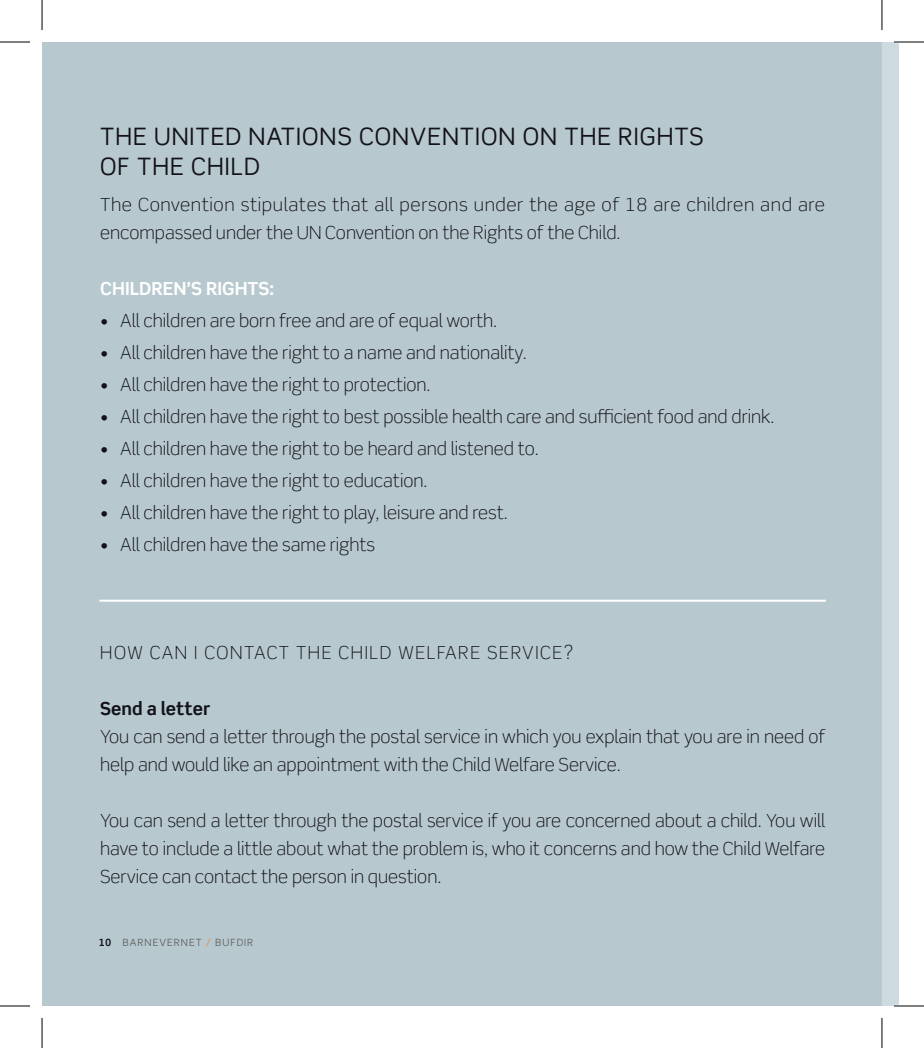
<style>
.page{position:relative;width:924px;height:1048px;background:#fff}
.page>*{position:absolute;margin:0;border:0;box-sizing:border-box;transform-origin:0 0}
.t1{font:24px/29.2px "Scene Std";letter-spacing:.04em;color:#131119}
.t2{font:300 18px/28px "Scene Std";color:#131119}
.t3{font:300 18px/28px "Scene Std";letter-spacing:.03em;color:#131119}
.t4{font:300 18px "Scene Std";letter-spacing:.09em;color:#131119}
.t5{font:700 18px "Scene Std";color:#fff}
.t6{font:700 18px "Scene Std";color:#131119}
.t7{font:10px "Scene Std";letter-spacing:.1em;color:#636464}
.s1{font-weight:700;color:#131119}
.s2{color:#f07a38}
</style>
<div class="page">
<div style="left:881px;top:42px;width:17px;height:964px;background:#cddadf"></div>
<div style="left:42px;top:42px;width:839px;height:964px;background:#b7c9cf"></div>
<hr style="left:99px;top:600px;width:726px;height:2px;background:#fff">
<hr style="left:0;top:42px;width:30px;height:1px;background:#000">
<hr style="left:893px;top:42px;width:30px;height:1px;background:#000">
<hr style="left:0;top:1005px;width:30px;height:1px;background:#000">
<hr style="left:893px;top:1005px;width:30px;height:1px;background:#000">
<hr style="left:42px;top:0;width:1px;height:30px;background:#000">
<hr style="left:42px;top:1018px;width:1px;height:30px;background:#000">
<hr style="left:881px;top:0;width:1px;height:30px;background:#000">
<hr style="left:881px;top:1018px;width:1px;height:30px;background:#000">
<h1 class="t1" style="left:100px;top:122px;width:605px">THE UNITED NATIONS CONVENTION ON THE RIGHTS<br>OF THE CHILD</h1>
<p class="t3" style="left:100px;top:190px;width:726px">The Convention stipulates that all persons under the age of 18 are children and are encompassed under the UN Convention on the Rights of the Child.</p>
<p class="t5" style="left:100px;top:277px;width:176px">CHILDREN’S RIGHTS:</p>
<p class="t2" style="left:100px;top:306px;width:398px">• All children are born free and are of equal worth.</p>
<p class="t2" style="left:100px;top:338px;width:428px">• All children have the right to a name and nationality.</p>
<p class="t2" style="left:100px;top:370px;width:332px">• All children have the right to protection.</p>
<p class="t2" style="left:100px;top:402px;width:675px">• All children have the right to best possible health care and sufficient food and drink.</p>
<p class="t2" style="left:100px;top:434px;width:440px">• All children have the right to be heard and listened to.</p>
<p class="t2" style="left:100px;top:466px;width:329px">• All children have the right to education.</p>
<p class="t2" style="left:100px;top:498px;width:409px">• All children have the right to play, leisure and rest.</p>
<p class="t2" style="left:100px;top:530px;width:276px">• All children have the same rights</p>
<p class="t4" style="left:100px;top:641px;width:474px">HOW CAN I CONTACT THE CHILD WELFARE SERVICE?</p>
<p class="t6" style="left:100px;top:697px;width:111px">Send a letter</p>
<p class="t2" style="left:100px;top:722px;width:726px">You can send a letter through the postal service in which you explain that you are in need of help and would like an appointment with the Child Welfare Service.</p>
<p class="t2" style="left:100px;top:806px;width:726px;text-align:justify">You can send a letter through the postal service if you are concerned about a child. You will have to include a little about what the problem is, who it concerns and how the Child Welfare Service can contact the person in question.</p>
<p class="t7" style="left:99px;top:936px;width:156px"><span class="s1">10</span> BARNEVERNET <span class="s2">/</span> BUFDIR</p>
</div>
